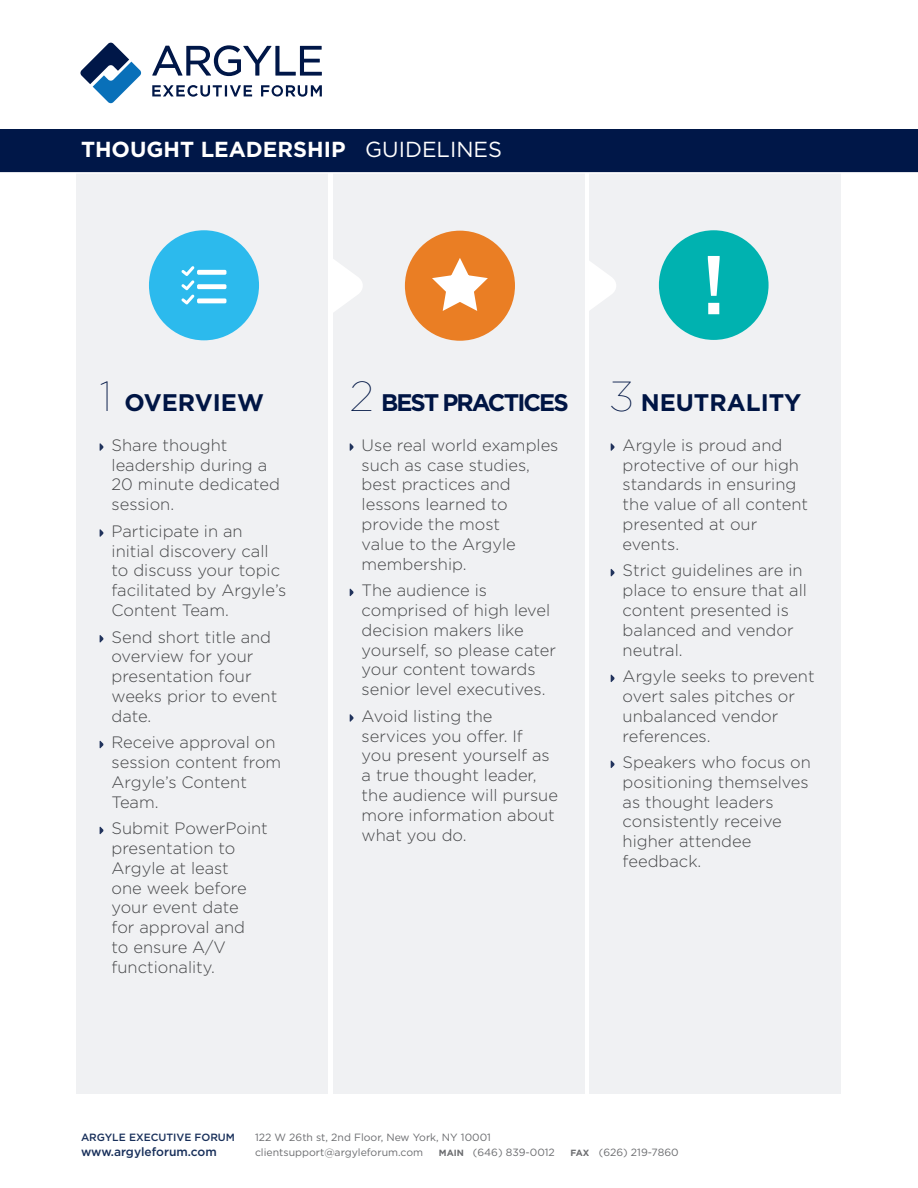
<style>
.page{position:relative;width:918px;height:1188px;background:#fff}
.page>*{position:absolute;margin:0;border:0;box-sizing:border-box;transform-origin:0 0}
.t1{font:700 24px "Gotham";color:#001748}
.t2{font:700 24px "Gotham";letter-spacing:-.08em;color:#001748}
.t3{font:700 21.75px "Gotham";color:#fff}
.t4{font:300 16.5px/19.8px "Gotham";color:#4b4c4d}
.t5{font:500 12px "Gotham";color:#182f5a}
.t6{font:10.5px "Gotham";color:#6c6d70}
.t7{font:500 10.5px "Gotham";color:#182f5a}
.s1{font-weight:400}
.s2{font-weight:100;font-size:42px}
.s3{font-weight:700;font-size:9px}
</style>
<div class="page">
<div style="left:590px;top:164px;width:252px;height:930px;background:#f0f1f3"></div>
<svg style="left:589px;top:252px;width:27px;height:68px"></svg>
<div style="left:333px;top:164px;width:252px;height:930px;background:#f0f1f3"></div>
<svg style="left:333px;top:259px;width:30px;height:53px"></svg>
<div style="left:76px;top:164px;width:252px;height:930px;background:#f0f1f3"></div>
<svg style="left:80px;top:43px;width:61px;height:60px"></svg>
<svg style="left:152px;top:45px;width:170px;height:52px"></svg>
<div style="left:0;top:129px;width:918px;height:43px;background:#001748"></div>
<hr style="left:0;top:172px;width:918px;height:2px;background:#fff">
<svg style="left:100px;top:443px;width:4px;height:8px"></svg>
<svg style="left:100px;top:529px;width:4px;height:8px"></svg>
<svg style="left:100px;top:635px;width:4px;height:8px"></svg>
<svg style="left:100px;top:741px;width:4px;height:8px"></svg>
<svg style="left:100px;top:826px;width:4px;height:8px"></svg>
<svg style="left:350px;top:443px;width:4px;height:8px"></svg>
<svg style="left:350px;top:588px;width:4px;height:8px"></svg>
<svg style="left:350px;top:714px;width:4px;height:8px"></svg>
<div style="left:149px;top:230px;width:110px;height:110px;background:#2cbaed;border-radius:50%"></div>
<div style="left:197px;top:270px;width:29px;height:5px;background:#fff;border-radius:2px"></div>
<div style="left:197px;top:284px;width:29px;height:5px;background:#fff;border-radius:2px"></div>
<div style="left:197px;top:298px;width:29px;height:5px;background:#fff;border-radius:2px"></div>
<svg style="left:181px;top:266px;width:13px;height:38px"></svg>
<svg style="left:611px;top:443px;width:4px;height:8px"></svg>
<svg style="left:611px;top:569px;width:4px;height:8px"></svg>
<svg style="left:611px;top:674px;width:4px;height:8px"></svg>
<svg style="left:611px;top:760px;width:4px;height:8px"></svg>
<div style="left:659px;top:230px;width:110px;height:110px;background:#00b2b0;border-radius:50%"></div>
<svg style="left:708px;top:256px;width:12px;height:58px"></svg>
<div style="left:405px;top:231px;width:110px;height:110px;background:#ea7e24;border-radius:50%"></div>
<svg style="left:432px;top:258px;width:56px;height:53px"></svg>
<p class="t3" style="left:81px;top:135px;width:423px">THOUGHT LEADERSHIP <span class="s1">GUIDELINES</span></p>
<h1 class="t1" style="left:100px;top:386px;width:166px"><span class="s2">1</span> OVERVIEW</h1>
<p class="t4" style="left:112px;top:435px;width:170px">Share thought leadership during a<br>20 minute dedicated session.</p>
<p class="t4" style="left:112px;top:521px;width:176px">Participate in an initial discovery call to discuss your topic facilitated by Argyle’s<br>Content Team.</p>
<p class="t4" style="left:112px;top:626px;width:167px">Send short title and overview for your presentation four weeks prior to event date.</p>
<p class="t4" style="left:112px;top:732px;width:171px">Receive approval on session content from<br>Argyle’s Content<br>Team.</p>
<p class="t4" style="left:112px;top:818px;width:158px">Submit PowerPoint presentation to<br>Argyle at least<br>one week before your event date<br>for approval and<br>to ensure A/V functionality.</p>
<h1 class="t2" style="left:350px;top:386px;width:221px"><span class="s2">2</span> BEST PRACTICES</h1>
<p class="t4" style="left:362px;top:435px;width:198px">Use real world examples such as case studies, best practices and lessons learned to provide the most<br>value to the Argyle membership.</p>
<p class="t4" style="left:362px;top:580px;width:196px">The audience is comprised of high level decision makers like yourself, so please cater your content towards senior level executives.</p>
<p class="t4" style="left:362px;top:706px;width:198px">Avoid listing the services you offer. If<br>you present yourself as a true thought leader, the audience will pursue more information about what you do.</p>
<h1 class="t1" style="left:611px;top:386px;width:192px"><span class="s2">3</span> NEUTRALITY</h1>
<p class="t4" style="left:623px;top:435px;width:187px">Argyle is proud and protective of our high standards in ensuring the value of all content presented at our events.</p>
<p class="t4" style="left:623px;top:560px;width:186px">Strict guidelines are in place to ensure that all content presented is balanced and vendor neutral.</p>
<p class="t4" style="left:623px;top:666px;width:193px">Argyle seeks to prevent overt sales pitches or unbalanced vendor references.</p>
<p class="t4" style="left:623px;top:752px;width:190px">Speakers who focus on positioning themselves as thought leaders consistently receive higher attendee feedback.</p>
<p class="t7" style="left:81px;top:1130px;width:156px">ARGYLE EXECUTIVE FORUM</p>
<p class="t5" style="left:81px;top:1144px;width:137px">www.argyleforum.com</p>
<p class="t6" style="left:255px;top:1130px;width:237px">122 W 26th st, 2nd Floor, New York, NY 10001</p>
<p class="t6" style="left:255px;top:1145px;width:170px">clientsupport@argyleforum.com</p>
<p class="t6" style="left:439px;top:1145px;width:118px"><span class="s3">MAIN</span> (646) 839-0012</p>
<p class="t6" style="left:571px;top:1145px;width:110px"><span class="s3">FAX</span> (626) 219-7860</p>
</div>
